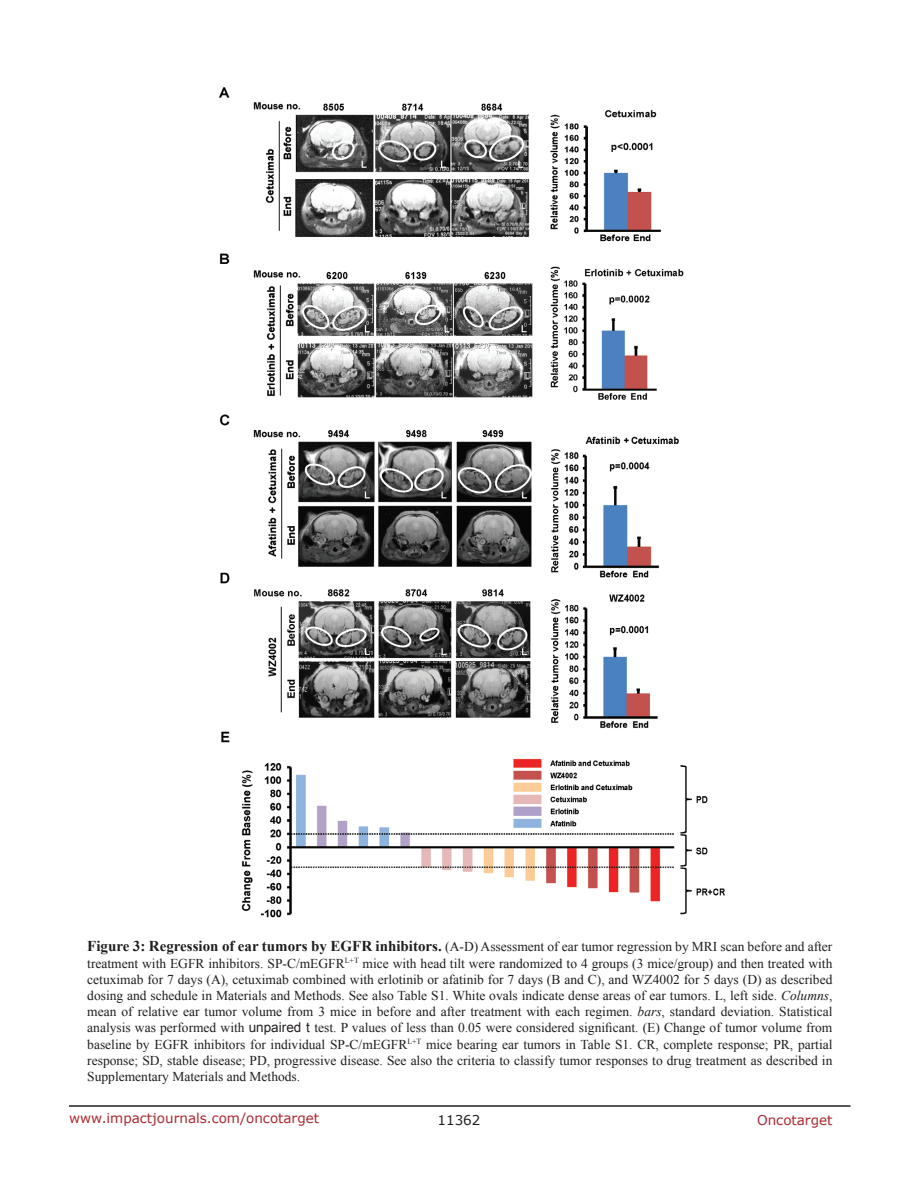
<style>
.page{position:relative;width:918px;height:1188px;background:#fff}
.page>*{position:absolute;margin:0;border:0;box-sizing:border-box;transform-origin:0 0}
.t1{font:13.5px/16.2px "Times New Roman";color:#201d20;text-align:justify}
.t2{font:13.5px "Verdana";color:#ac2830}
.t3{font:13.5px "Verdana";color:#201d20}
.s1{font-weight:700;font-size:15px}
.s2{font-style:italic}
.s3{color:#231f20}
.s4{font-family:"Arial";color:#231f20}
</style>
<div class="page">
<hr style="left:69px;top:1105px;width:781px;height:2px;background:#231f20">
<img style="left:219px;top:87px;width:506px;height:831px">
<p class="t1" style="left:87px;top:938px;width:747px"><span class="s1">Figure 3: Regression of ear tumors by EGFR inhibitors.</span> (A-D) Assessment of ear tumor regression by MRI scan before and after treatment with EGFR inhibitors. SP-C/mEGFR<sup>L+T</sup> mice with head tilt were randomized to 4 groups (3 mice/group) and then treated with cetuximab for 7 days (A), cetuximab combined with erlotinib or afatinib for 7 days (B and C), and WZ4002 for 5 days (D) as described dosing and schedule in Materials and Methods. See also Table S1. White ovals indicate dense areas of ear tumors. L, left side. <span class="s2">Columns</span>, mean of relative ear tumor volume from 3 mice in before and after treatment with each regimen. <span class="s2">bars</span>, standard deviation. <span class="s3">Statistical analysis</span> was performed with <span class="s4">unpaired t</span> test. <span class="s3">P values of less than 0.05 were considered significant.</span> (E) Change of tumor volume from baseline by EGFR inhibitors for individual SP-C/mEGFR<sup>L+T</sup> mice bearing ear tumors in Table S1. CR, complete response; PR, partial response; SD, stable disease; PD, progressive disease. See also the criteria to classify tumor responses to drug treatment as described in Supplementary Materials and Methods.</p>
<p class="t2" style="left:69px;top:1109px;width:252px">www.impactjournals.com/oncotarget</p>
<p class="t3" style="left:438px;top:1111px;width:44px">11362</p>
<p class="t2" style="left:757px;top:1111px;width:77px">Oncotarget</p>
</div>
